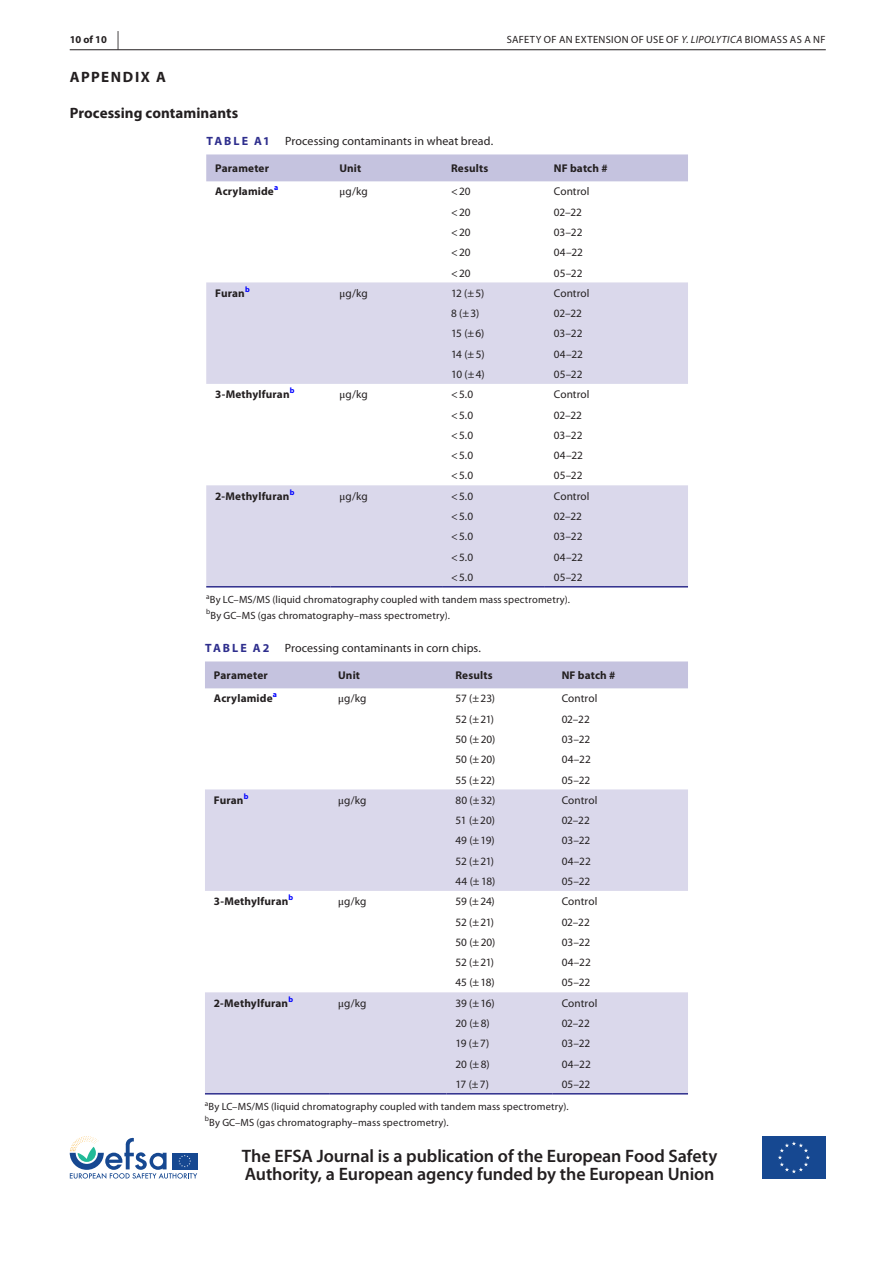
<style>
.page{position:relative;width:893px;height:1263px;background:#fff}
.page>*{position:absolute;margin:0;border:0;box-sizing:border-box;transform-origin:0 0}
.t1{font:600 18px/18px "Myriad Pro";letter-spacing:-.005em;color:#231f20}
.t2{font:700 15px "Myriad Pro";letter-spacing:.005em;color:#231f20}
.t3{font:700 15px "Myriad Pro";letter-spacing:.1em;color:#231f20}
.t4{font:12px "Myriad Pro";letter-spacing:.005em;color:#231f20}
.t5{font:700 12px "Myriad Pro";letter-spacing:.165em;color:#2e2e8d}
.t6{font:11.25px "Myriad Pro";letter-spacing:.005em;color:#231f20}
.t7{font:700 11.25px "Myriad Pro";letter-spacing:.015em;color:#231f20}
.t8{font:10.5px/15.8px "Myriad Pro";letter-spacing:.015em;color:#231f20}
.t9{font:10.5px "Myriad Pro";letter-spacing:.035em;color:#231f20}
.t10{font:700 10.5px "Myriad Pro";color:#231f20}
.t11{font:7.35px "Myriad Pro";color:#231f20}
.s1{font-size:18.6px}
.s2{font-style:italic}
.s3{font-family:"STIX"}
</style>
<div class="page">
<hr style="left:70px;top:49px;width:756px;height:1px;background:#231f20">
<svg style="left:70px;top:1136px;width:127px;height:43px"></svg>
<div style="left:762px;top:1136px;width:64px;height:43px;background:#164891"></div>
<svg style="left:778px;top:1141px;width:32px;height:32px"></svg>
<div style="left:206px;top:154px;width:482px;height:27px;background:#c5c3df"></div>
<svg style="left:206px;top:282px;width:482px;height:304px;fill:#dad8eb"></svg>
<hr style="left:206px;top:586px;width:124px;height:1px;background:#2e2e8d">
<hr style="left:330px;top:586px;width:112px;height:1px;background:#2e2e8d">
<hr style="left:442px;top:586px;width:103px;height:1px;background:#2e2e8d">
<hr style="left:545px;top:586px;width:143px;height:1px;background:#2e2e8d">
<div style="left:205px;top:661px;width:483px;height:27px;background:#c5c3df"></div>
<svg style="left:205px;top:789px;width:483px;height:304px;fill:#dad8eb"></svg>
<hr style="left:205px;top:1093px;width:124px;height:1px;background:#2e2e8d">
<hr style="left:329px;top:1093px;width:117px;height:1px;background:#2e2e8d">
<hr style="left:446px;top:1093px;width:107px;height:1px;background:#2e2e8d">
<hr style="left:553px;top:1093px;width:135px;height:1px;background:#2e2e8d">
<p class="t10" style="left:70px;top:32px;width:51px">10 of 10 <span class="s1">|</span></p>
<p class="t9" style="left:507px;top:33px;width:320px">SAFETY OF AN EXTENSION OF USE OF <span class="s2">Y. LIPOLYTICA</span> BIOMASS AS A NF</p>
<h2 class="t3" style="left:70px;top:67px;width:98px">APPENDIX A</h2>
<h2 class="t2" style="left:70px;top:103px;width:170px">Processing contaminants</h2>
<p class="t5" style="left:206px;top:133px;width:65px">TABLE A1</p>
<p class="t4" style="left:285px;top:133px;width:210px">Processing contaminants in wheat bread.</p>
<p class="t7" style="left:215px;top:161px;width:55px">Parameter</p>
<p class="t7" style="left:339px;top:161px;width:23px">Unit</p>
<p class="t7" style="left:451px;top:161px;width:39px">Results</p>
<p class="t7" style="left:554px;top:161px;width:55px">NF batch #</p>
<p class="t7" style="left:215px;top:184px;width:65px">Acrylamide<sup>a</sup></p>
<p class="t6" style="left:339px;top:185px;width:30px"><span class="s3">μ</span>g/kg</p>
<p class="t6" style="left:451px;top:185px;width:21px">&lt;20</p>
<p class="t6" style="left:554px;top:185px;width:37px">Control</p>
<p class="t6" style="left:451px;top:205px;width:21px">&lt;20</p>
<p class="t6" style="left:554px;top:205px;width:30px">02–22</p>
<p class="t6" style="left:451px;top:225px;width:21px">&lt;20</p>
<p class="t6" style="left:554px;top:225px;width:30px">03–22</p>
<p class="t6" style="left:451px;top:245px;width:21px">&lt;20</p>
<p class="t6" style="left:554px;top:245px;width:31px">04–22</p>
<p class="t6" style="left:451px;top:266px;width:21px">&lt;20</p>
<p class="t6" style="left:554px;top:266px;width:30px">05–22</p>
<p class="t7" style="left:215px;top:286px;width:36px">Furan<sup>b</sup></p>
<p class="t6" style="left:339px;top:286px;width:30px"><span class="s3">μ</span>g/kg</p>
<p class="t6" style="left:451px;top:286px;width:35px">12 (±5)</p>
<p class="t6" style="left:554px;top:286px;width:37px">Control</p>
<p class="t6" style="left:451px;top:306px;width:30px">8 (±3)</p>
<p class="t6" style="left:554px;top:306px;width:30px">02–22</p>
<p class="t6" style="left:451px;top:327px;width:35px">15 (±6)</p>
<p class="t6" style="left:554px;top:327px;width:30px">03–22</p>
<p class="t6" style="left:451px;top:347px;width:35px">14 (±5)</p>
<p class="t6" style="left:554px;top:347px;width:31px">04–22</p>
<p class="t6" style="left:451px;top:367px;width:35px">10 (±4)</p>
<p class="t6" style="left:554px;top:367px;width:30px">05–22</p>
<p class="t7" style="left:215px;top:387px;width:81px">3-Methylfuran<sup>b</sup></p>
<p class="t6" style="left:339px;top:387px;width:30px"><span class="s3">μ</span>g/kg</p>
<p class="t6" style="left:451px;top:387px;width:24px">&lt;5.0</p>
<p class="t6" style="left:554px;top:387px;width:37px">Control</p>
<p class="t6" style="left:451px;top:408px;width:24px">&lt;5.0</p>
<p class="t6" style="left:554px;top:408px;width:30px">02–22</p>
<p class="t6" style="left:451px;top:428px;width:24px">&lt;5.0</p>
<p class="t6" style="left:554px;top:428px;width:30px">03–22</p>
<p class="t6" style="left:451px;top:448px;width:24px">&lt;5.0</p>
<p class="t6" style="left:554px;top:448px;width:31px">04–22</p>
<p class="t6" style="left:451px;top:469px;width:24px">&lt;5.0</p>
<p class="t6" style="left:554px;top:469px;width:30px">05–22</p>
<p class="t7" style="left:215px;top:488px;width:81px">2-Methylfuran<sup>b</sup></p>
<p class="t6" style="left:339px;top:489px;width:30px"><span class="s3">μ</span>g/kg</p>
<p class="t6" style="left:451px;top:489px;width:24px">&lt;5.0</p>
<p class="t6" style="left:554px;top:489px;width:37px">Control</p>
<p class="t6" style="left:451px;top:509px;width:24px">&lt;5.0</p>
<p class="t6" style="left:554px;top:509px;width:30px">02–22</p>
<p class="t6" style="left:451px;top:529px;width:24px">&lt;5.0</p>
<p class="t6" style="left:554px;top:529px;width:30px">03–22</p>
<p class="t6" style="left:451px;top:550px;width:24px">&lt;5.0</p>
<p class="t6" style="left:554px;top:550px;width:31px">04–22</p>
<p class="t6" style="left:451px;top:570px;width:24px">&lt;5.0</p>
<p class="t6" style="left:554px;top:570px;width:30px">05–22</p>
<p class="t8" style="left:206px;top:592px;width:365px"><sup>a</sup>By LC–MS/MS (liquid chromatography coupled with tandem mass spectrometry). <sup>b</sup>By GC–MS (gas chromatography–mass spectrometry).</p>
<p class="t5" style="left:205px;top:640px;width:66px">TABLE A2</p>
<p class="t4" style="left:285px;top:640px;width:198px">Processing contaminants in corn chips.</p>
<p class="t7" style="left:214px;top:668px;width:55px">Parameter</p>
<p class="t7" style="left:338px;top:668px;width:23px">Unit</p>
<p class="t7" style="left:455px;top:668px;width:39px">Results</p>
<p class="t7" style="left:562px;top:668px;width:55px">NF batch #</p>
<p class="t7" style="left:214px;top:691px;width:65px">Acrylamide<sup>a</sup></p>
<p class="t6" style="left:338px;top:692px;width:30px"><span class="s3">μ</span>g/kg</p>
<p class="t6" style="left:455px;top:692px;width:41px">57 (±23)</p>
<p class="t6" style="left:562px;top:692px;width:37px">Control</p>
<p class="t6" style="left:455px;top:712px;width:40px">52 (±21)</p>
<p class="t6" style="left:562px;top:712px;width:30px">02–22</p>
<p class="t6" style="left:455px;top:732px;width:41px">50 (±20)</p>
<p class="t6" style="left:562px;top:732px;width:30px">03–22</p>
<p class="t6" style="left:455px;top:752px;width:41px">50 (±20)</p>
<p class="t6" style="left:562px;top:752px;width:31px">04–22</p>
<p class="t6" style="left:455px;top:773px;width:41px">55 (±22)</p>
<p class="t6" style="left:562px;top:773px;width:30px">05–22</p>
<p class="t7" style="left:214px;top:793px;width:36px">Furan<sup>b</sup></p>
<p class="t6" style="left:338px;top:793px;width:30px"><span class="s3">μ</span>g/kg</p>
<p class="t6" style="left:455px;top:793px;width:41px">80 (±32)</p>
<p class="t6" style="left:562px;top:793px;width:37px">Control</p>
<p class="t6" style="left:455px;top:813px;width:41px">51 (±20)</p>
<p class="t6" style="left:562px;top:813px;width:30px">02–22</p>
<p class="t6" style="left:455px;top:834px;width:41px">49 (±19)</p>
<p class="t6" style="left:562px;top:834px;width:30px">03–22</p>
<p class="t6" style="left:455px;top:854px;width:40px">52 (±21)</p>
<p class="t6" style="left:562px;top:854px;width:31px">04–22</p>
<p class="t6" style="left:455px;top:874px;width:41px">44 (±18)</p>
<p class="t6" style="left:562px;top:874px;width:30px">05–22</p>
<p class="t7" style="left:214px;top:894px;width:81px">3-Methylfuran<sup>b</sup></p>
<p class="t6" style="left:338px;top:894px;width:30px"><span class="s3">μ</span>g/kg</p>
<p class="t6" style="left:455px;top:894px;width:41px">59 (±24)</p>
<p class="t6" style="left:562px;top:894px;width:37px">Control</p>
<p class="t6" style="left:455px;top:915px;width:40px">52 (±21)</p>
<p class="t6" style="left:562px;top:915px;width:30px">02–22</p>
<p class="t6" style="left:455px;top:935px;width:41px">50 (±20)</p>
<p class="t6" style="left:562px;top:935px;width:30px">03–22</p>
<p class="t6" style="left:455px;top:955px;width:40px">52 (±21)</p>
<p class="t6" style="left:562px;top:955px;width:31px">04–22</p>
<p class="t6" style="left:455px;top:976px;width:41px">45 (±18)</p>
<p class="t6" style="left:562px;top:976px;width:30px">05–22</p>
<p class="t7" style="left:214px;top:995px;width:81px">2-Methylfuran<sup>b</sup></p>
<p class="t6" style="left:338px;top:996px;width:30px"><span class="s3">μ</span>g/kg</p>
<p class="t6" style="left:455px;top:996px;width:41px">39 (±16)</p>
<p class="t6" style="left:562px;top:996px;width:37px">Control</p>
<p class="t6" style="left:455px;top:1016px;width:36px">20 (±8)</p>
<p class="t6" style="left:562px;top:1016px;width:30px">02–22</p>
<p class="t6" style="left:455px;top:1036px;width:35px">19 (±7)</p>
<p class="t6" style="left:562px;top:1036px;width:30px">03–22</p>
<p class="t6" style="left:455px;top:1057px;width:36px">20 (±8)</p>
<p class="t6" style="left:562px;top:1057px;width:31px">04–22</p>
<p class="t6" style="left:455px;top:1077px;width:35px">17 (±7)</p>
<p class="t6" style="left:562px;top:1077px;width:30px">05–22</p>
<p class="t11" style="left:205px;top:1098px;width:5px">a</p>
<p class="t8" style="left:209px;top:1099px;width:361px">By LC–MS/MS (liquid chromatography coupled with tandem mass spectrometry).</p>
<p class="t11" style="left:205px;top:1114px;width:6px">b</p>
<p class="t8" style="left:209px;top:1114px;width:241px">By GC–MS (gas chromatography–mass spectrometry).</p>
<h1 class="t1" style="left:242px;top:1146px;width:477px">The EFSA Journal is a publication of the European Food Safety<br>Authority, a European agency funded by the European Union</h1>
</div>
